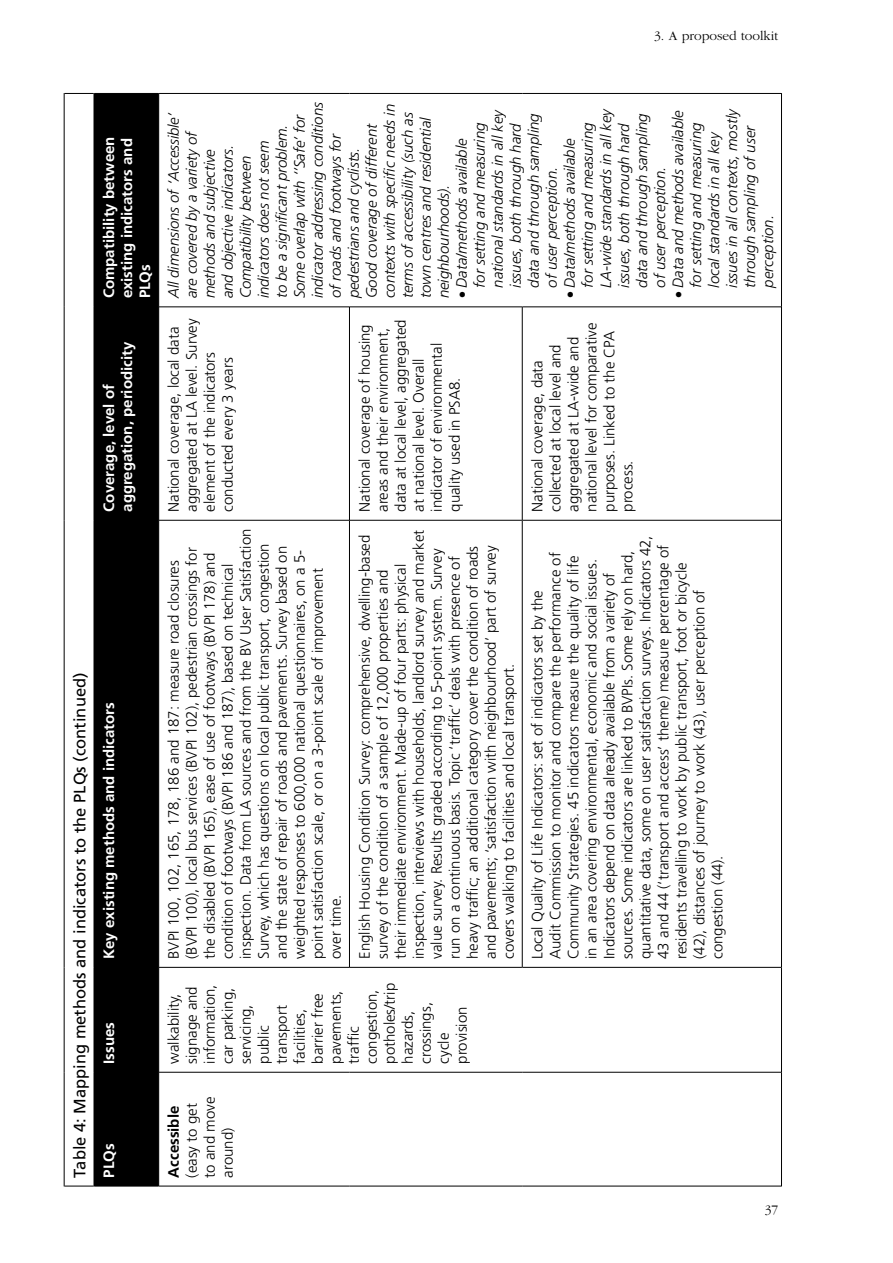
<style>
.page{position:relative;width:893px;height:1263px;background:#fff}
.page>*{position:absolute;margin:0;border:0;box-sizing:border-box;transform-origin:0 0}
.t1{font:16.5px "Frutiger";color:#000}
.t2{font:300 15px/18px "Frutiger";color:#000}
.t3{font:italic 300 15px/18px "Frutiger";color:#000}
.t4{font:700 15px/18px "Frutiger";color:#fff}
.t5{font:700 15px "Frutiger";color:#000}
.t6{font:300 13.5px "Garamond";color:#000}
</style>
<div class="page">
<div style="left:95px;top:94px;width:63px;height:1092px;background:#000"></div>
<hr style="left:64px;top:1072px;width:1px;height:114px;background:#000">
<svg style="left:65px;top:1186px;width:29px;height:1px"></svg>
<hr style="left:64px;top:967px;width:1px;height:105px;background:#000">
<hr style="left:64px;top:520px;width:1px;height:447px;background:#000">
<hr style="left:64px;top:307px;width:1px;height:213px;background:#000">
<hr style="left:64px;top:93px;width:1px;height:214px;background:#000">
<svg style="left:65px;top:93px;width:29px;height:1px"></svg>
<hr style="left:94px;top:1072px;width:1px;height:114px;background:#000">
<hr style="left:94px;top:1186px;width:64px;height:1px;background:#000">
<hr style="left:94px;top:967px;width:1px;height:105px;background:#000">
<hr style="left:94px;top:1072px;width:64px;height:1px;background:#000">
<hr style="left:94px;top:520px;width:1px;height:447px;background:#000">
<hr style="left:94px;top:967px;width:64px;height:1px;background:#000">
<hr style="left:94px;top:307px;width:1px;height:213px;background:#000">
<hr style="left:94px;top:520px;width:64px;height:1px;background:#000">
<hr style="left:94px;top:93px;width:1px;height:214px;background:#000">
<hr style="left:94px;top:306px;width:64px;height:1px;background:#000">
<hr style="left:94px;top:93px;width:64px;height:1px;background:#000">
<hr style="left:158px;top:1072px;width:1px;height:114px;background:#000">
<hr style="left:159px;top:1186px;width:190px;height:1px;background:#000">
<hr style="left:158px;top:967px;width:1px;height:105px;background:#000">
<hr style="left:159px;top:1072px;width:190px;height:1px;background:#000">
<hr style="left:158px;top:520px;width:1px;height:447px;background:#000">
<hr style="left:159px;top:967px;width:190px;height:1px;background:#000">
<hr style="left:158px;top:307px;width:1px;height:213px;background:#000">
<hr style="left:159px;top:520px;width:190px;height:1px;background:#000">
<hr style="left:158px;top:93px;width:1px;height:214px;background:#000">
<hr style="left:159px;top:306px;width:190px;height:1px;background:#000">
<hr style="left:159px;top:93px;width:190px;height:1px;background:#000">
<hr style="left:349px;top:1186px;width:173px;height:1px;background:#000">
<hr style="left:349px;top:1072px;width:173px;height:1px;background:#000">
<hr style="left:349px;top:520px;width:1px;height:448px;background:#000">
<hr style="left:350px;top:967px;width:172px;height:1px;background:#000">
<hr style="left:349px;top:306px;width:1px;height:214px;background:#000">
<hr style="left:350px;top:520px;width:172px;height:1px;background:#000">
<hr style="left:350px;top:306px;width:172px;height:1px;background:#000">
<hr style="left:349px;top:93px;width:173px;height:1px;background:#000">
<hr style="left:522px;top:1186px;width:259px;height:1px;background:#000">
<hr style="left:522px;top:1072px;width:259px;height:1px;background:#000">
<hr style="left:522px;top:520px;width:1px;height:448px;background:#000">
<hr style="left:523px;top:967px;width:258px;height:1px;background:#000">
<hr style="left:522px;top:306px;width:1px;height:214px;background:#000">
<hr style="left:523px;top:520px;width:258px;height:1px;background:#000">
<hr style="left:523px;top:306px;width:258px;height:1px;background:#000">
<hr style="left:522px;top:93px;width:259px;height:1px;background:#000">
<hr style="left:781px;top:1072px;width:1px;height:114px;background:#000">
<hr style="left:781px;top:967px;width:1px;height:105px;background:#000">
<hr style="left:781px;top:520px;width:1px;height:447px;background:#000">
<hr style="left:781px;top:307px;width:1px;height:213px;background:#000">
<hr style="left:781px;top:93px;width:1px;height:214px;background:#000">
<p class="t6" style="left:654px;top:29px;width:125px">3. A proposed toolkit</p>
<p class="t4" style="left:100px;top:298px;width:163px;text-align:justify;rotate:-90deg">Compatibility between existing indicators and PLQs</p>
<p class="t4" style="left:100px;top:512px;width:171px;rotate:-90deg">Coverage, level of aggregation, periodicity</p>
<p class="t1" style="left:70px;top:1177px;width:506px;rotate:-90deg">Table 4: Mapping methods and indicators to the PLQs (continued)</p>
<p class="t4" style="left:100px;top:959px;width:258px;rotate:-90deg">Key existing methods and indicators</p>
<p class="t4" style="left:100px;top:1064px;width:43px;rotate:-90deg">Issues</p>
<p class="t4" style="left:100px;top:1177px;width:36px;rotate:-90deg">PLQs</p>
<p class="t3" style="left:165px;top:298px;width:198px;rotate:-90deg">All dimensions of ‘Accessible’ are covered by a variety of methods and subjective<br>and objective indicators.<br>Compatibility between indicators does not seem<br>to be a significant problem.<br>Some overlap with ‘’Safe’ for indicator addressing conditions of roads and footways for pedestrians and cyclists.<br>Good coverage of different contexts with specific needs in terms of accessibility (such as town centres and residential neighbourhoods).</p>
<p class="t3" style="left:453px;top:288px;width:179px;text-indent:-11px;rotate:-90deg">❖ Data/methods available<br>for setting and measuring national standards in all key issues, both through hard data and through sampling of user perception.</p>
<p class="t3" style="left:561px;top:288px;width:180px;text-indent:-11px;rotate:-90deg">❖ Data/methods available<br>for setting and measuring<br>LA-wide standards in all key issues, both through hard data and through sampling of user perception.</p>
<p class="t3" style="left:669px;top:288px;width:180px;text-indent:-11px;rotate:-90deg">❖ Data and methods available for setting and measuring local standards in all key issues in all contexts, mostly through sampling of user perception.</p>
<p class="t2" style="left:165px;top:512px;width:195px;rotate:-90deg">National coverage, local data aggregated at LA level. Survey element of the indicators conducted every 3 years</p>
<p class="t2" style="left:165px;top:959px;width:432px;rotate:-90deg">BVPI 100, 102, 165, 178, 186 and 187: measure road closures (BVPI 100), local bus services (BVPI 102), pedestrian crossings for the disabled (BVPI 165), ease of use of footways (BVPI 178) and condition of footways (BVPI 186 and 187), based on technical inspection. Data from LA sources and from the BV User Satisfaction Survey, which has questions on local public transport, congestion and the state of repair of roads and pavements. Survey based on weighted responses to 600,000 national questionnaires, on a 5- point satisfaction scale, or on a 3-point scale of improvement<br>over time.</p>
<p class="t2" style="left:355px;top:512px;width:194px;rotate:-90deg">National coverage of housing areas and their environment, data at local level, aggregated at national level. Overall indicator of environmental quality used in PSA8.</p>
<p class="t2" style="left:355px;top:959px;width:430px;rotate:-90deg">English Housing Condition Survey: comprehensive, dwelling-based survey of the condition of a sample of 12,000 properties and<br>their immediate environment. Made-up of four parts: physical inspection, interviews with households, landlord survey and market value survey. Results graded according to 5-point system. Survey run on a continuous basis. Topic ‘traffic’ deals with presence of heavy traffic; an additional category cover the condition of roads and pavements; ‘satisfaction with neighbourhood’ part of survey covers walking to facilities and local transport.</p>
<p class="t2" style="left:165px;top:1064px;width:82px;rotate:-90deg">walkability, signage and information, car parking, servicing, public transport facilities, barrier free pavements, traffic congestion, potholes/trip hazards, crossings, cycle provision</p>
<p class="t5" style="left:165px;top:1177px;width:73px;rotate:-90deg">Accessible</p>
<p class="t2" style="left:183px;top:1177px;width:82px;rotate:-90deg">(easy to get to and move around)</p>
<p class="t2" style="left:528px;top:512px;width:191px;rotate:-90deg">National coverage, data collected at local level and aggregated at LA-wide and national level for comparative purposes. Linked to the CPA process.</p>
<p class="t2" style="left:528px;top:959px;width:425px;rotate:-90deg">Local Quality of Life Indicators: set of indicators set by the<br>Audit Commission to monitor and compare the performance of Community Strategies. 45 indicators measure the quality of life<br>in an area covering environmental, economic and social issues.<br>Indicators depend on data already available from a variety of sources. Some indicators are linked to BVPIs. Some rely on hard, quantitative data, some on user satisfaction surveys. Indicators 42, 43 and 44 (‘transport and access’ theme) measure percentage of residents travelling to work by public transport, foot or bicycle (42), distances of journey to work (43), user perception of congestion (44).</p>
<p class="t6" style="left:765px;top:1202px;width:15px">37</p>
</div>
